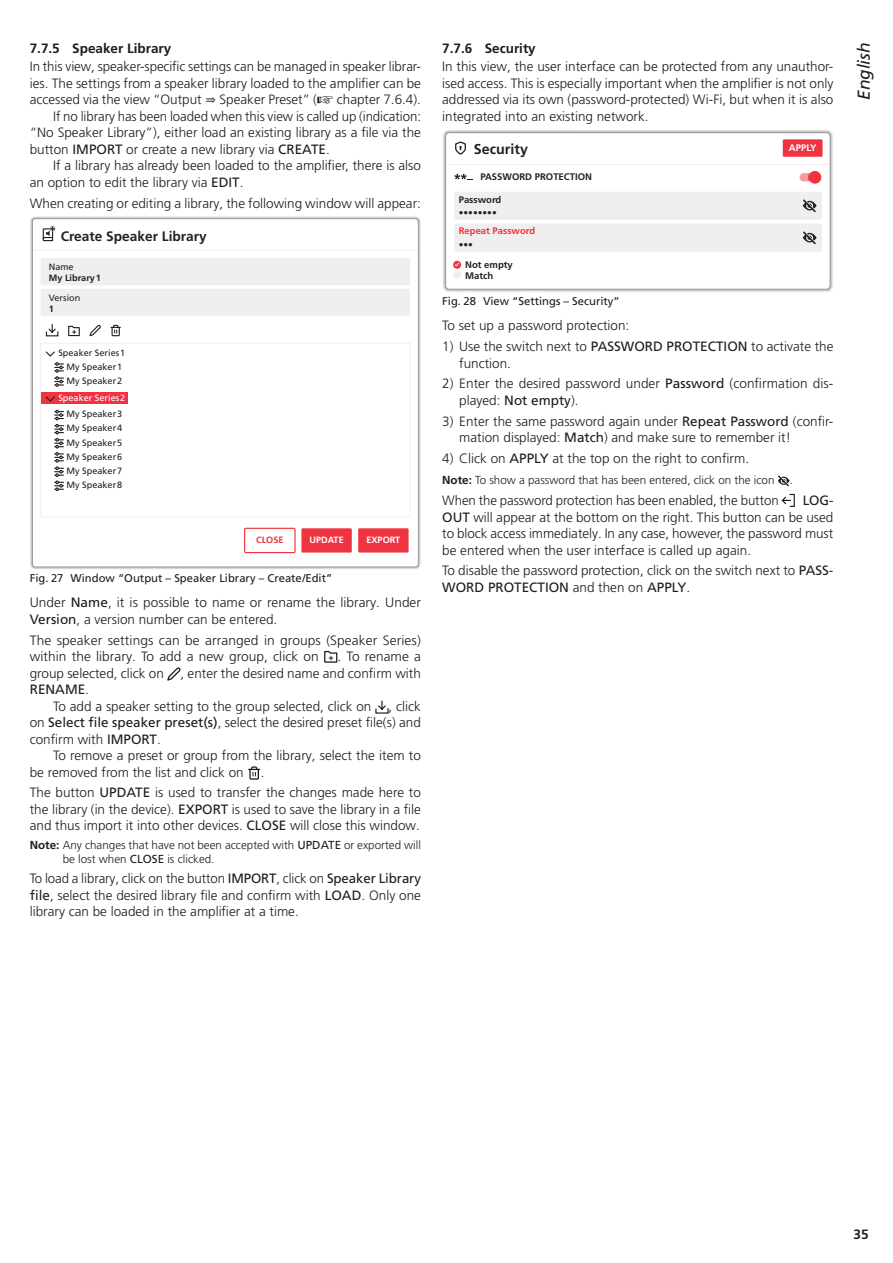
<style>
.page{position:relative;width:893px;height:1263px;background:#fff}
.page>*{position:absolute;margin:0;border:0;box-sizing:border-box;transform-origin:0 0}
.t1{font:italic 17.25px "Frutiger LT Pro";color:#1d1d1b}
.t2{font:700 14.25px "Frutiger LT Pro";color:#222223}
.t3{font:700 13.65px "Frutiger LT Pro";color:#222223}
.Normal_m_Abstand{font:300 13.5px/16.5px "Frutiger LT Pro";color:#1d1d1b;text-align:justify}
.Normal_Einzug_Z1{font:300 13.5px/16.5px "Frutiger LT Pro";color:#1d1d1b;text-align:justify}
.t4{font:700 13.5px "Frutiger LT Pro";color:#1d1d1b}
.t5{font:700 13.2px "Frutiger LT Pro";color:#fff}
.Hinweis{font:300 11.7px/14px "Frutiger LT Pro";color:#1d1d1b}
.Abb___Wort{font:11.25px "Frutiger LT Pro";color:#1d1d1b}
.t6{font:700 9.45px/20.2px "Frutiger LT Pro";color:#222223}
.t7{font:700 9.45px "Frutiger LT Pro";color:#ef3340}
.t8{font:700 9.45px "Frutiger LT Pro";color:#fff}
.t9{font:9.15px "Frutiger LT Pro";color:#222223}
.t10{font:9.15px/17.4px "Frutiger LT Pro";color:#fff;text-align:center}
.t11{font:700 9.15px "Frutiger LT Pro";color:#fff}
.t12{font:700 9.15px "Frutiger LT Pro";color:#222223}
.t13{font:700 9.15px "Frutiger LT Pro";color:#ef3340}
.s1{font-weight:400}
.s2{color:#222223}
.s3{font-weight:700}
</style>
<div class="page">
<svg style="left:30px;top:216px;width:391px;height:353px;background:#c8c7c7"></svg>
<div style="left:33px;top:219px;width:385px;height:347px;background:#fff;border-radius:3px"></div>
<hr style="left:33px;top:250px;width:385px;height:1px;background:#efefef">
<div style="left:41px;top:258px;width:369px;height:27px;background:#efefef"></div>
<div style="left:41px;top:289px;width:369px;height:27px;background:#efefef"></div>
<div style="left:40px;top:343px;width:370px;height:174px;border:1px solid #efefef"></div>
<div style="left:301px;top:528px;width:51px;height:25px;background:#ef3340"></div>
<div style="left:244px;top:528px;width:52px;height:25px;border:1px solid #ef3340"></div>
<div style="left:358px;top:528px;width:51px;height:25px;background:#ef3340"></div>
<div style="left:41px;top:392px;width:86px;height:12px;background:#ef3340"></div>
<svg style="left:42px;top:226px;width:13px;height:16px"></svg>
<svg style="left:55px;top:410px;width:8px;height:81px"></svg>
<div style="left:46px;top:331px;width:12px;height:5px;border:1px solid #1d1d1b"></div>
<svg style="left:48px;top:324px;width:9px;height:10px"></svg>
<svg style="left:68px;top:325px;width:12px;height:12px"></svg>
<svg style="left:89px;top:325px;width:12px;height:12px"></svg>
<svg style="left:111px;top:324px;width:9px;height:13px"></svg>
<svg style="left:45px;top:396px;width:10px;height:6px"></svg>
<svg style="left:45px;top:351px;width:18px;height:36px"></svg>
<svg style="left:324px;top:651px;width:13px;height:12px"></svg>
<svg style="left:167px;top:667px;width:14px;height:14px"></svg>
<svg style="left:378px;top:700px;width:8px;height:10px"></svg>
<svg style="left:249px;top:766px;width:11px;height:14px"></svg>
<svg style="left:443px;top:130px;width:390px;height:162px;background:#c7c6c6"></svg>
<svg style="left:446px;top:133px;width:383px;height:156px"></svg>
<div style="left:454px;top:192px;width:368px;height:28px;background:#efefef"></div>
<div style="left:454px;top:223px;width:368px;height:29px;background:#efefef"></div>
<hr style="left:446px;top:164px;width:383px;height:1px;background:#efefef">
<svg style="left:799px;top:170px;width:23px;height:14px"></svg>
<svg style="left:454px;top:174px;width:19px;height:6px"></svg>
<svg style="left:453px;top:261px;width:8px;height:8px"></svg>
<div style="left:453px;top:271px;width:8px;height:8px;background:#efefef;border-radius:50%"></div>
<svg style="left:454px;top:262px;width:6px;height:10px"></svg>
<svg style="left:802px;top:199px;width:15px;height:14px"></svg>
<svg style="left:802px;top:231px;width:15px;height:14px"></svg>
<svg style="left:454px;top:141px;width:13px;height:15px"></svg>
<div style="left:783px;top:139px;width:40px;height:18px;background:#ef3340"></div>
<svg style="left:778px;top:475px;width:12px;height:11px"></svg>
<div style="left:789px;top:494px;width:6px;height:13px;border:1px solid #1d1d1b"></div>
<svg style="left:781px;top:496px;width:10px;height:9px"></svg>
<p class="t4" style="left:30px;top:40px;width:143px">7.7.5 Speaker Library</p>
<p class="Normal_m_Abstand" style="left:30px;top:58px;width:393px">In this view, speaker-specific settings can be managed in speaker librar&shy;ies. The settings from a speaker library loaded to the amplifier can be accessed via the view “Output ⇒ Speaker Preset” (☞ chapter 7. 6.4).</p>
<p class="Normal_Einzug_Z1" style="left:30px;top:108px;width:393px;text-indent:23px">If no library has been loaded when this view is called up (indication: “No Speaker Library”), either load an existing library as a file via the button <span class="s1">IMPORT</span> or create a new library via <span class="s1">CREATE</span>.</p>
<p class="Normal_Einzug_Z1" style="left:30px;top:157px;width:393px;text-indent:23px">If a library has already been loaded to the amplifier, there is also an option to edit the library via <span class="s1">EDIT</span>.</p>
<p class="Normal_m_Abstand" style="left:30px;top:195px;width:393px">When creating or editing a library, the following window will appear:</p>
<p class="t3" style="left:61px;top:228px;width:148px">Create Speaker Library</p>
<p class="t12" style="left:49px;top:272px;width:54px">My Library1</p>
<p class="t9" style="left:49px;top:261px;width:26px">Name</p>
<p class="t12" style="left:49px;top:303px;width:7px">1</p>
<p class="t9" style="left:49px;top:292px;width:33px">Version</p>
<p class="t9" style="left:58px;top:348px;width:68px">Speaker Series1</p>
<p class="t9" style="left:66px;top:361px;width:57px">My Speaker1</p>
<p class="t10" style="left:58px;top:372px;width:68px"><span class="s2">My Speaker2<br></span>Speaker Series2</p>
<p class="t9" style="left:66px;top:409px;width:57px">My Speaker3</p>
<p class="t9" style="left:66px;top:451px;width:57px">My Speaker6</p>
<p class="t9" style="left:66px;top:423px;width:57px">My Speaker4</p>
<p class="t9" style="left:66px;top:437px;width:57px">My Speaker5</p>
<p class="t9" style="left:66px;top:479px;width:57px">My Speaker8</p>
<p class="t9" style="left:66px;top:465px;width:57px">My Speaker7</p>
<p class="t13" style="left:256px;top:535px;width:29px">CLOSE</p>
<p class="t11" style="left:309px;top:535px;width:36px">UPDATE</p>
<p class="t11" style="left:366px;top:535px;width:35px">EXPORT</p>
<p class="Abb___Wort" style="left:30px;top:572px;width:304px">Fig. 27 Window “Output – Speaker Library – Create/Edit”</p>
<p class="Normal_m_Abstand" style="left:30px;top:595px;width:393px">Under <span class="s1">Name</span>, it is possible to name or rename the library. Under<br><span class="s1">Version</span>, a version number can be entered.</p>
<p class="Normal_m_Abstand" style="left:30px;top:632px;width:393px">The speaker settings can be arranged in groups (Speaker Series) within the library. To add a new group, click on</p>
<p class="Normal_m_Abstand" style="left:30px;top:648px;width:393px;text-indent:308px">. To rename a group selected, click on , enter the desired name and confirm with <span class="s1">RENAME</span>.</p>
<p class="Normal_Einzug_Z1" style="left:53px;top:698px;width:320px">To add a speaker setting to the group selected, click on</p>
<p class="Normal_Einzug_Z1" style="left:30px;top:698px;width:393px;text-indent:359px">, click on <span class="s1">Select file speaker preset(s)</span>, select the desired preset file(s) and confirm with <span class="s1">IMPORT</span>.</p>
<p class="Normal_Einzug_Z1" style="left:30px;top:747px;width:393px;text-indent:23px">To remove a preset or group from the library, select the item to be removed from the list and click on</p>
<p class="Normal_Einzug_Z1" style="left:261px;top:764px;width:3px">.</p>
<p class="Normal_m_Abstand" style="left:30px;top:785px;width:393px">The button <span class="s1">UPDATE</span> is used to transfer the changes made here to the library (in the device). <span class="s1">EXPORT</span> is used to save the library in a file and thus import it into other devices. <span class="s1">CLOSE</span> will close this window.</p>
<p class="Hinweis" style="left:63px;top:838px;width:360px;text-indent:-33px"><span class="s3">Note:</span> Any changes that have not been accepted with <span class="s1">UPDATE</span> or exported will be lost when <span class="s1">CLOSE</span> is clicked.</p>
<p class="Normal_m_Abstand" style="left:30px;top:870px;width:393px">To load a library, click on the button <span class="s1">IMPORT</span>, click on <span class="s1">Speaker Library file</span>, select the desired library file and confirm with <span class="s1">LOAD</span>. Only one library can be loaded in the amplifier at a time.</p>
<p class="t4" style="left:442px;top:40px;width:95px">7.7.6 Security</p>
<p class="Normal_m_Abstand" style="left:442px;top:58px;width:393px">In this view, the user interface can be protected from any unauthor&shy;ised access. This is especially important when the amplifier is not only addressed via its own (password-protected) Wi-Fi, but when it is also integrated into an existing network.</p>
<p class="t2" style="left:474px;top:141px;width:55px">Security</p>
<p class="t5" style="left:784px;top:141px;width:39px">APPLY</p>
<p class="t8" style="left:789px;top:142px;width:29px">APPLY</p>
<p class="t6" style="left:480px;top:167px;width:113px">PASSWORD PROTECTION</p>
<p class="t6" style="left:459px;top:189px;width:44px">Password</p>
<p class="t7" style="left:459px;top:225px;width:78px">Repeat Password</p>
<p class="t6" style="left:459px;top:203px;width:40px">••••••••</p>
<p class="t6" style="left:465px;top:234px;width:49px;text-indent:-7px">•••<br>Not empty</p>
<p class="t6" style="left:465px;top:265px;width:30px">Match</p>
<p class="Abb___Wort" style="left:442px;top:295px;width:179px">Fig. 28 View “Settings – Security”</p>
<p class="Normal_m_Abstand" style="left:442px;top:317px;width:189px">To set up a password protection:</p>
<p class="Normal_m_Abstand" style="left:459px;top:338px;width:376px;text-indent:-17px">1) Use the switch next to <span class="s1">PASSWORD PROTECTION</span> to activate the function.</p>
<p class="Normal_m_Abstand" style="left:459px;top:375px;width:376px;text-indent:-17px">2) Enter the desired password under <span class="s1">Password</span> (confirmation dis&shy;played: <span class="s1">Not empty</span>).</p>
<p class="Normal_m_Abstand" style="left:459px;top:413px;width:376px;text-indent:-17px">3) Enter the same password again under <span class="s1">Repeat Password</span> (confir&shy;mation displayed: <span class="s1">Match</span>) and make sure to remember it!</p>
<p class="Normal_m_Abstand" style="left:442px;top:450px;width:306px">4) Click on <span class="s1">APPLY</span> at the top on the right to confirm.</p>
<p class="Hinweis" style="left:442px;top:473px;width:334px"><span class="s3">Note:</span> To show a password that has been entered, click on the icon</p>
<p class="Hinweis" style="left:790px;top:473px;width:2px">.</p>
<p class="Normal_m_Abstand" style="left:442px;top:492px;width:338px">When the password protection has been enabled, the button</p>
<p class="Normal_m_Abstand" style="left:442px;top:492px;width:393px;text-indent:360px"><span class="s1">LOG-OUT</span> will appear at the bottom on the right. This button can be used to block access immediately. In any case, however, the password must be entered when the user interface is called up again.</p>
<p class="Normal_m_Abstand" style="left:442px;top:563px;width:393px">To disable the password protection, click on the switch next to <span class="s1">PASS-<br>WORD PROTECTION</span> and then on <span class="s1">APPLY</span>.</p>
<p class="t1" style="left:854px;top:100px;width:59px;rotate:-90deg">English</p>
<p class="t4" style="left:854px;top:1226px;width:17px">35</p>
</div>
